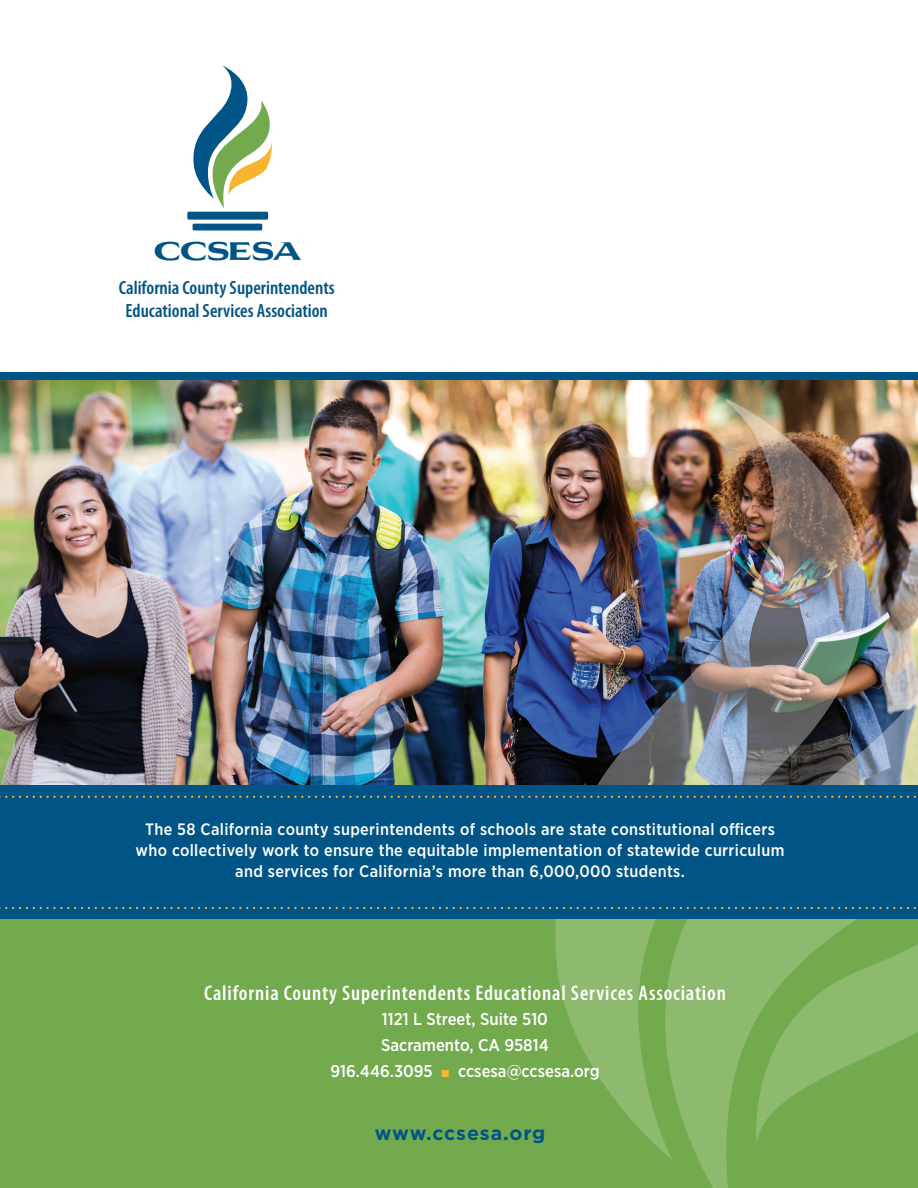
<style>
.page{position:relative;width:918px;height:1188px;background:#fff}
.page>*{position:absolute;margin:0;border:0;box-sizing:border-box;transform-origin:0 0}
.t1{font:900 24.6px "Aviano Flare";letter-spacing:-.01em;color:#015486}
.t2{font:600 condensed 21.15px "Myriad Pro";letter-spacing:.04em;color:#fff}
.t3{font:700 19.5px "Gotham";letter-spacing:.05em;color:#015486}
.t4{font:600 condensed 19.2px/23px "Myriad Pro";color:#015486;text-align:center}
.t5{font:500 16.95px/25.5px "Gotham Narrow";color:#fff;text-align:center}
.t6{font:500 16.5px/21px "Gotham Narrow";letter-spacing:.02em;color:#fff;text-align:center}
.s1{color:#f8b431}
</style>
<div class="page">
<img style="left:0;top:380px;width:918px;height:405px">
<img style="left:541px;top:399px;width:374px;height:386px">
<img style="left:624px;top:596px;width:294px;height:189px">
<div style="left:0;top:373px;width:918px;height:7px;background:#015486"></div>
<svg style="left:193px;top:66px;width:79px;height:142px"></svg>
<div style="left:187px;top:212px;width:81px;height:8px;background:#015486;border-radius:2px"></div>
<div style="left:193px;top:224px;width:69px;height:6px;background:#015486"></div>
<div style="left:0;top:915px;width:918px;height:273px;background:#73aa4e"></div>
<svg style="left:699px;top:1160px;width:29px;height:28px"></svg>
<div style="left:0;top:785px;width:918px;height:133px;background:#015486"></div>
<svg style="left:0;top:796px;width:916px;height:2px"></svg>
<svg style="left:0;top:906px;width:918px;height:254px"></svg>
<h1 class="t1" style="left:154px;top:237px;width:149px">CCSESA</h1>
<p class="t4" style="left:119px;top:276px;width:218px">California County Superintendents<br>Educational Services Association</p>
<p class="t6" style="left:136px;top:819px;width:650px">The 58 California county superintendents of schools are state constitutional officers who collectively work to ensure the equitable implementation of statewide curriculum and services for California’s more than 6,000,000 students.</p>
<p class="t2" style="left:204px;top:980px;width:523px">California County Superintendents Educational Services Association</p>
<p class="t5" style="left:330px;top:1007px;width:271px">1121 L Street, Suite 510<br>Sacramento, CA 95814<br>916.446.3095 <span class="s1">■</span> ccsesa@ccsesa.org</p>
<p class="t3" style="left:375px;top:1120px;width:172px">www.ccsesa.org</p>
</div>
